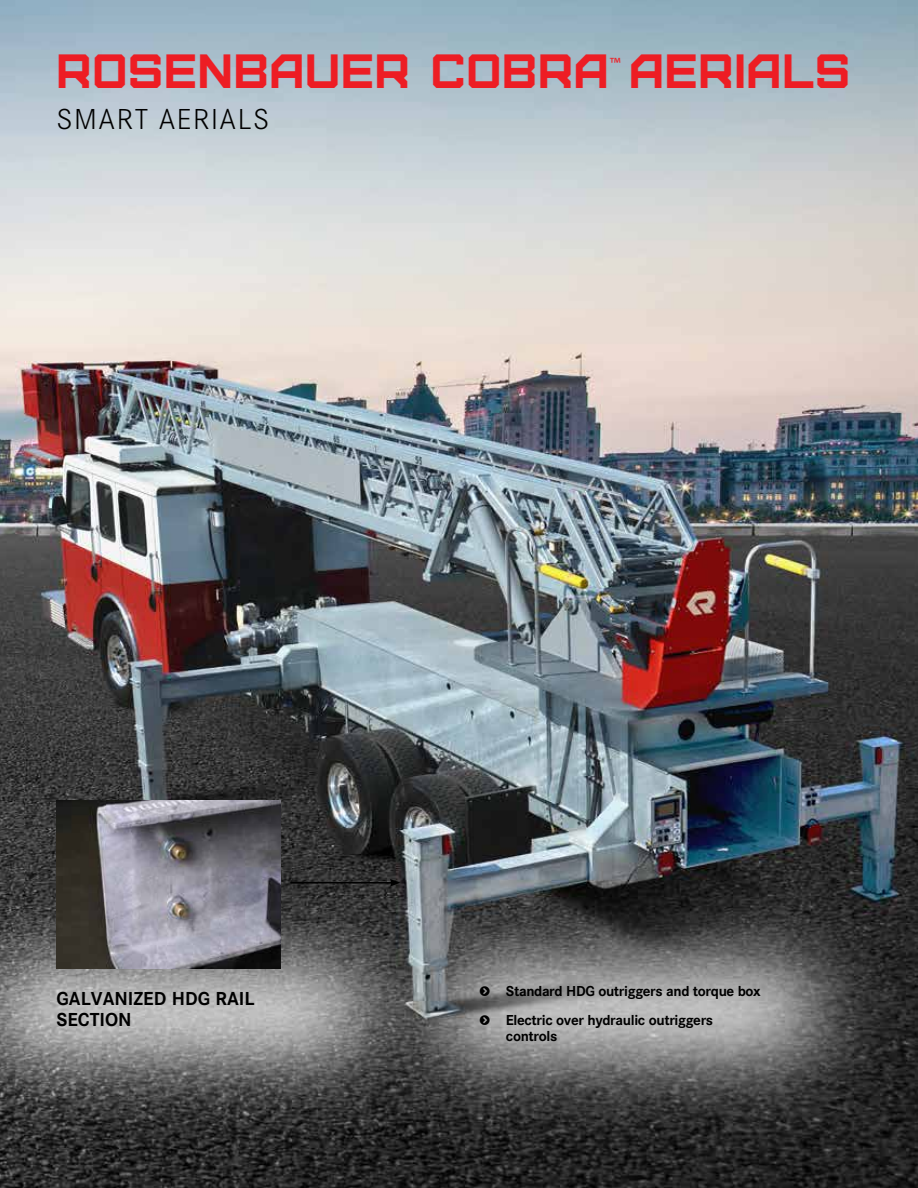
<style>
.page{position:relative;width:918px;height:1188px;background:#fff}
.page>*{position:absolute;margin:0;border:0;box-sizing:border-box;transform-origin:0 0}
.t1{font:48px "Furore";letter-spacing:.02em;color:#ed1d24}
.t2{font:300 30px "Corporate S";letter-spacing:.05em;color:#000}
.t3{font:700 19.5px/20.9px "Corporate S";color:#000}
.t4{font:18px "Myriad Pro";color:#ed1d24}
.t5{font:700 15px/28.5px "Corporate S";letter-spacing:-.025em;color:#000}
.s1{font-family:"Arrrows"}
</style>
<div class="page">
<img style="left:0;top:0;width:918px;height:1188px">
<img style="left:56px;top:800px;width:224px;height:169px">
<hr style="left:290px;top:882px;width:102px;height:1px;background:#000">
<svg style="left:390px;top:879px;width:10px;height:8px"></svg>
<h1 class="t1" style="left:56px;top:41px;width:795px">ROSENBAUER COBRA AERIALS</h1>
<p class="t4" style="left:610px;top:52px;width:13px">™</p>
<h2 class="t2" style="left:56px;top:102px;width:214px">SMART AERIALS</h2>
<h3 class="t3" style="left:56px;top:989px;width:200px">GALVANIZED HDG RAIL<br>SECTION</h3>
<p class="t5" style="left:479px;top:977px;width:283px"><span class="s1">s</span> Standard HDG outriggers and torque box <span class="s1">s</span> Electric over hydraulic outriggers</p>
<p class="t5" style="left:506px;top:1022px;width:53px">controls</p>
</div>
